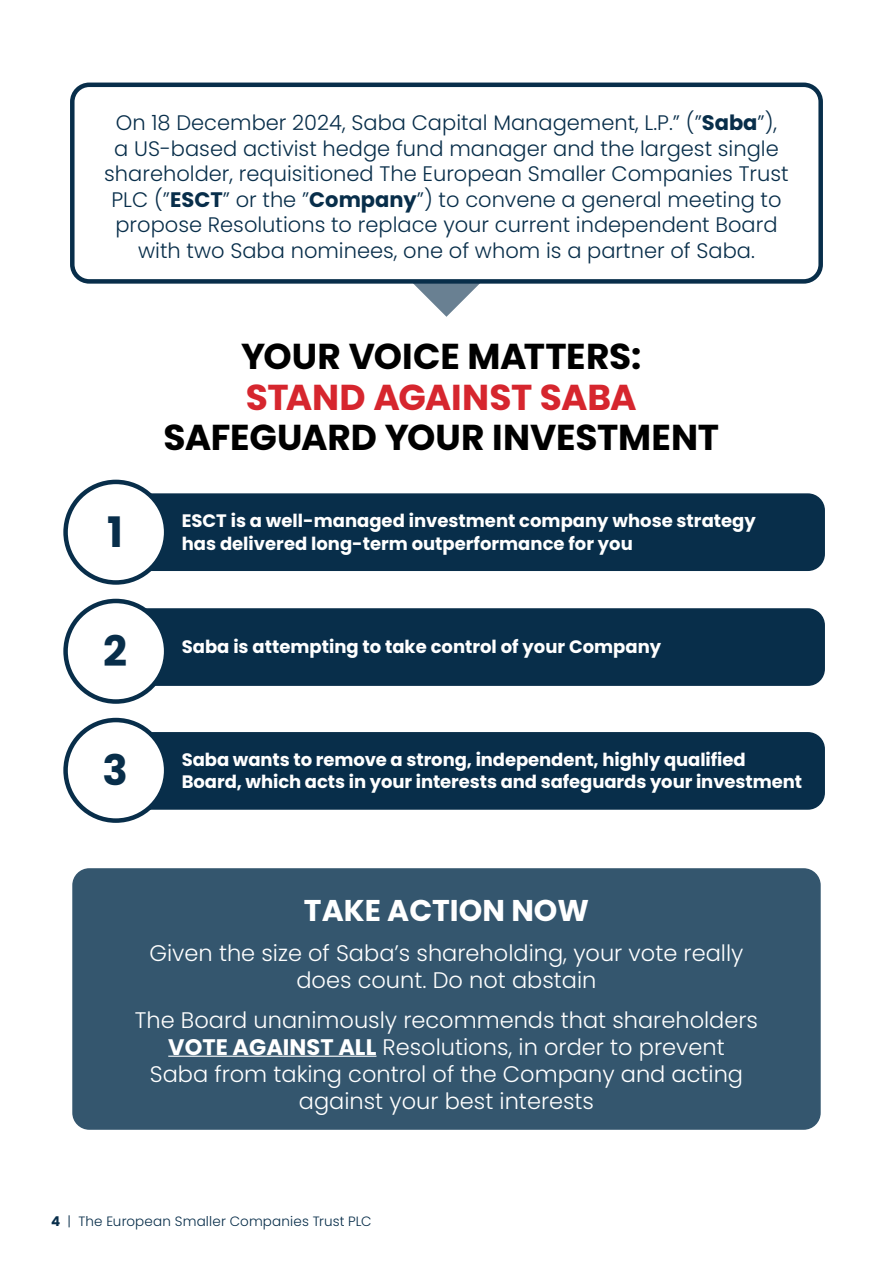
<style>
.page{position:relative;width:893px;height:1263px;background:#fff}
.page>*{position:absolute;margin:0;border:0;box-sizing:border-box;transform-origin:0 0}
.t1{font:700 42px "Poppins";color:#082e4a}
.t2{font:700 36px "Poppins";letter-spacing:-.005em;color:#000}
.t3{font:700 36px "Poppins";letter-spacing:-.01em;color:#d6262e}
.t4{font:700 30px "Poppins";color:#fff}
.t5{font:300 22.5px/27px "Poppins";color:#fff;text-align:center}
.t6{font:300 21px/25.5px "Poppins";color:#082e4a;text-align:center}
.t7{font:700 18px "Poppins";color:#fff}
.t8{font:300 13.5px "Poppins";letter-spacing:.01em;color:#082e4a}
.s1{font-weight:700}
</style>
<div class="page">
<svg style="left:414px;top:284px;width:65px;height:33px"></svg>
<div style="left:70px;top:83px;width:753px;height:201px;border:4px solid #082e4a;border-radius:17px"></div>
<div style="left:101px;top:732px;width:724px;height:78px;background:#082e4a;border-radius:17px"></div>
<div style="left:66px;top:720px;width:100px;height:101px;background:#fff;border-radius:50%"></div>
<div style="left:63px;top:718px;width:105px;height:105px;border:4px solid #082e4a;border-radius:50%"></div>
<div style="left:101px;top:608px;width:724px;height:78px;background:#082e4a;border-radius:17px"></div>
<div style="left:66px;top:601px;width:100px;height:100px;background:#fff;border-radius:50%"></div>
<div style="left:63px;top:599px;width:105px;height:105px;border:4px solid #082e4a;border-radius:50%"></div>
<div style="left:101px;top:493px;width:724px;height:78px;background:#082e4a;border-radius:17px"></div>
<div style="left:66px;top:482px;width:100px;height:100px;background:#fff;border-radius:50%"></div>
<div style="left:63px;top:480px;width:105px;height:105px;border:4px solid #082e4a;border-radius:50%"></div>
<div style="left:72px;top:868px;width:749px;height:262px;background:#34566e;border-radius:17px"></div>
<hr style="left:168px;top:1056px;width:208px;height:1px;background:#fff">
<p class="t6" style="left:104px;top:110px;width:686px">On 18 December 2024, Saba Capital Management, L.P.” (”<span class="s1">Saba</span>”),<br>a US-based activist hedge fund manager and the largest single shareholder, requisitioned The European Smaller Companies Trust PLC (”<span class="s1">ESCT</span>” or the ”<span class="s1">Company</span>”) to convene a general meeting to propose Resolutions to replace your current independent Board with two Saba nominees, one of whom is a partner of Saba.</p>
<h2 class="t2" style="left:241px;top:336px;width:402px">YOUR VOICE MATTERS:</h2>
<h2 class="t3" style="left:246px;top:376px;width:393px">STAND AGAINST SABA</h2>
<h2 class="t2" style="left:164px;top:417px;width:557px">SAFEGUARD YOUR INVESTMENT</h2>
<h1 class="t1" style="left:107px;top:508px;width:17px">1</h1>
<p class="t7" style="left:182px;top:510px;width:576px">ESCT is a well-managed investment company whose strategy</p>
<p class="t7" style="left:182px;top:533px;width:453px">has delivered long-term outperformance for you</p>
<h1 class="t1" style="left:103px;top:627px;width:25px">2</h1>
<p class="t7" style="left:182px;top:637px;width:481px">Saba is attempting to take control of your Company</p>
<h1 class="t1" style="left:102px;top:746px;width:27px">3</h1>
<p class="t7" style="left:182px;top:749px;width:565px">Saba wants to remove a strong, independent, highly qualified</p>
<p class="t7" style="left:182px;top:772px;width:622px">Board, which acts in your interests and safeguards your investment</p>
<h3 class="t4" style="left:304px;top:893px;width:287px">TAKE ACTION NOW</h3>
<p class="t5" style="left:150px;top:939px;width:595px">Given the size of Saba’s shareholding, your vote really does count. Do not abstain</p>
<p class="t5" style="left:135px;top:1006px;width:625px">The Board unanimously recommends that shareholders <span class="s1">VOTE AGAINST ALL</span> Resolutions, in order to prevent<br>Saba from taking control of the Company and acting against your best interests</p>
<p class="t8" style="left:51px;top:1213px;width:322px"><span class="s1">4</span> | The European Smaller Companies Trust PLC</p>
</div>
